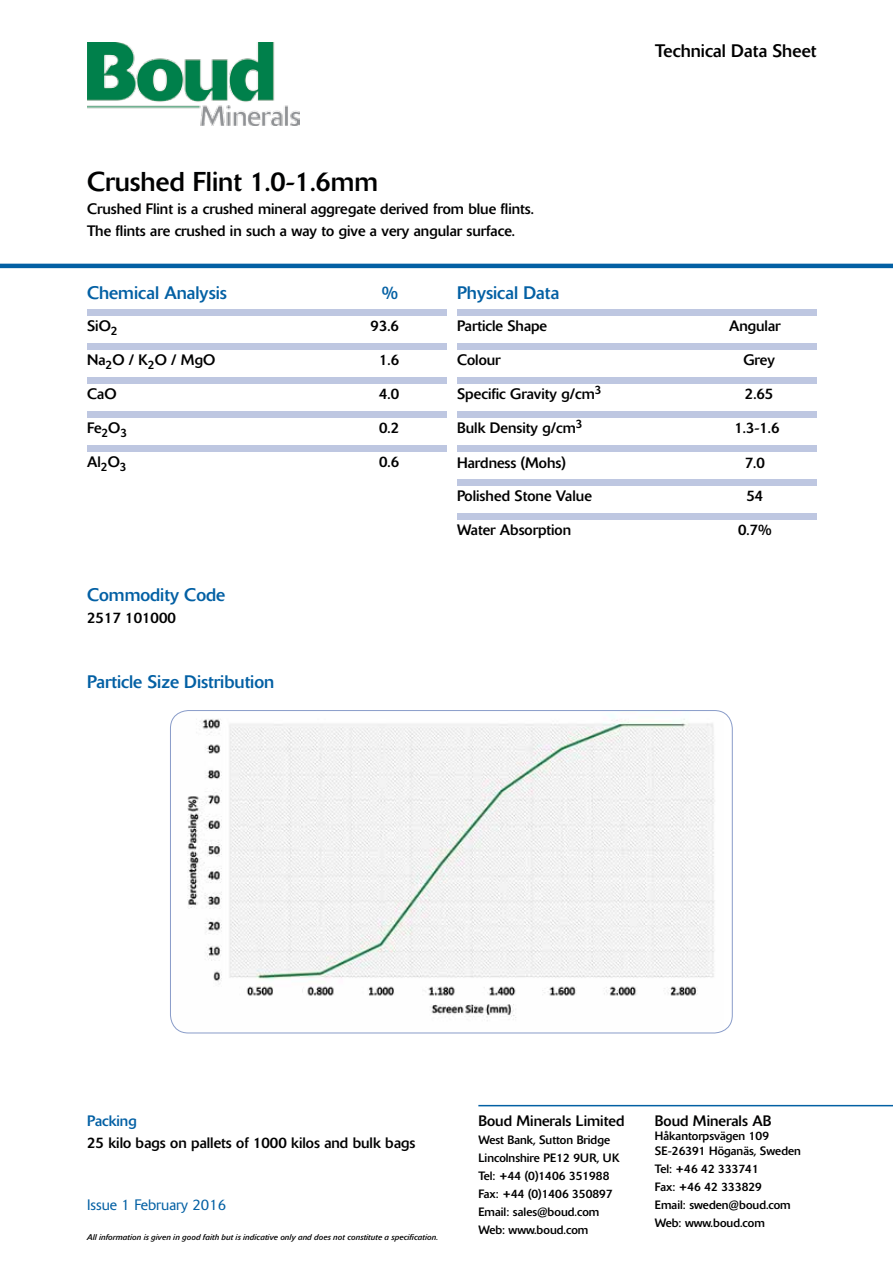
<style>
.page{position:relative;width:893px;height:1263px;background:#fff}
.page>*{position:absolute;margin:0;border:0;box-sizing:border-box;transform-origin:0 0}
.t1{font:27px "Delta";color:#000101}
.t2{font:18px "Delta";color:#0360a4}
.t3{font:18px "Delta";color:#000}
.t4{font:15px/22.5px "Delta";color:#000101}
.t5{font:300 15px "Delta";color:#0360a4}
.t6{font:15px "Delta";color:#0360a4}
.t7{font:12px/18px "Delta";color:#000}
.t8{font:12px/14.4px "Delta";color:#000101}
.t9{font:italic 8.25px "Delta";color:#000101}
.s1{color:#000101}
</style>
<div class="page">
<hr style="left:0;top:264px;width:893px;height:4px;background:#0360a4">
<div style="left:87px;top:309px;width:359px;height:7px;background:#bec7e1"></div>
<div style="left:87px;top:343px;width:359px;height:7px;background:#bec7e1"></div>
<div style="left:87px;top:377px;width:359px;height:7px;background:#bec7e1"></div>
<div style="left:87px;top:411px;width:359px;height:7px;background:#bec7e1"></div>
<div style="left:87px;top:445px;width:359px;height:7px;background:#bec7e1"></div>
<hr style="left:478px;top:1105px;width:415px;height:1px;background:#0360a4">
<div style="left:457px;top:309px;width:359px;height:7px;background:#bec7e1"></div>
<div style="left:457px;top:343px;width:359px;height:7px;background:#bec7e1"></div>
<div style="left:457px;top:377px;width:359px;height:7px;background:#bec7e1"></div>
<div style="left:457px;top:411px;width:359px;height:7px;background:#bec7e1"></div>
<div style="left:457px;top:479px;width:359px;height:7px;background:#bec7e1"></div>
<div style="left:457px;top:513px;width:359px;height:7px;background:#bec7e1"></div>
<div style="left:457px;top:445px;width:359px;height:7px;background:#bec7e1"></div>
<img style="left:87px;top:43px;width:213px;height:82px">
<img style="left:171px;top:710px;width:552px;height:319px">
<h1 class="t1" style="left:87px;top:165px;width:292px">Crushed Flint 1.0-1.6mm</h1>
<p class="t4" style="left:87px;top:197px;width:448px">Crushed Flint is a crushed mineral aggregate derived from blue flints.<br>The flints are crushed in such a way to give a very angular surface.</p>
<p class="t3" style="left:655px;top:39px;width:163px">Technical Data Sheet</p>
<p class="t2" style="left:87px;top:282px;width:141px">Chemical Analysis</p>
<p class="t2" style="left:382px;top:282px;width:18px">%</p>
<p class="t4" style="left:87px;top:314px;width:32px">SiO<sub>2</sub></p>
<p class="t4" style="left:371px;top:314px;width:30px">93.6</p>
<p class="t4" style="left:87px;top:348px;width:130px">Na<sub>2</sub>O / K<sub>2</sub>O / MgO</p>
<p class="t4" style="left:379px;top:348px;width:21px">1.6</p>
<p class="t4" style="left:87px;top:382px;width:31px">CaO</p>
<p class="t4" style="left:379px;top:382px;width:21px">4.0</p>
<p class="t4" style="left:87px;top:416px;width:42px">Fe<sub>2</sub>O<sub>3</sub></p>
<p class="t4" style="left:379px;top:416px;width:21px">0.2</p>
<p class="t4" style="left:87px;top:450px;width:41px">Al<sub>2</sub>O<sub>3</sub></p>
<p class="t4" style="left:379px;top:450px;width:21px">0.6</p>
<p class="t2" style="left:87px;top:584px;width:140px">Commodity Code</p>
<p class="t4" style="left:87px;top:607px;width:90px">2517 101000</p>
<p class="t2" style="left:87px;top:671px;width:189px">Particle Size Distribution</p>
<p class="t2" style="left:457px;top:282px;width:104px">Physical Data</p>
<p class="t4" style="left:457px;top:314px;width:91px">Particle Shape</p>
<p class="t4" style="left:729px;top:314px;width:53px">Angular</p>
<p class="t4" style="left:457px;top:348px;width:45px">Colour</p>
<p class="t4" style="left:743px;top:348px;width:33px">Grey</p>
<p class="t4" style="left:457px;top:382px;width:146px">Specific Gravity g/cm<sup>3</sup></p>
<p class="t4" style="left:745px;top:382px;width:30px">2.65</p>
<p class="t4" style="left:457px;top:416px;width:127px">Bulk Density g/cm<sup>3</sup></p>
<p class="t4" style="left:734px;top:416px;width:47px">1.3-1.6</p>
<p class="t4" style="left:457px;top:452px;width:110px">Hardness (Mohs)</p>
<p class="t4" style="left:745px;top:452px;width:21px">7.0</p>
<p class="t4" style="left:457px;top:484px;width:136px">Polished Stone Value</p>
<p class="t4" style="left:746px;top:484px;width:18px">54</p>
<p class="t4" style="left:457px;top:518px;width:116px">Water Absorption</p>
<p class="t4" style="left:738px;top:518px;width:35px">0.7%</p>
<p class="t6" style="left:87px;top:1111px;width:51px">Packing</p>
<p class="t4" style="left:87px;top:1132px;width:330px">25 kilo bags on pallets of 1000 kilos and bulk bags</p>
<p class="t5" style="left:87px;top:1196px;width:141px">Issue 1 February 2016</p>
<p class="t9" style="left:87px;top:1231px;width:352px">All information is given in good faith but is indicative only and does not constitute a specification.</p>
<p class="t4" style="left:478px;top:1109px;width:148px">Boud Minerals Limited</p>
<p class="t7" style="left:478px;top:1131px;width:143px"><span class="s1">West Bank, Sutton Bridge<br>Lincolnshire PE12 9UR, UK<br>Tel: +44 (</span>0)1406 351988<br>Fax: +44 (0)1406 350897<br>Email: sales@boud.com<br>Web: www.boud.com</p>
<p class="t4" style="left:655px;top:1109px;width:118px">Boud Minerals AB</p>
<p class="t8" style="left:655px;top:1129px;width:148px">Håkantorpsvägen 109<br>SE-26391 Höganäs, Sweden</p>
<p class="t7" style="left:655px;top:1159px;width:137px"><span class="s1">Tel:</span> +46 42 333741<br>Fax: +46 42 333829<br>Email: sweden@boud.com<br>Web: www.boud.com</p>
</div>
